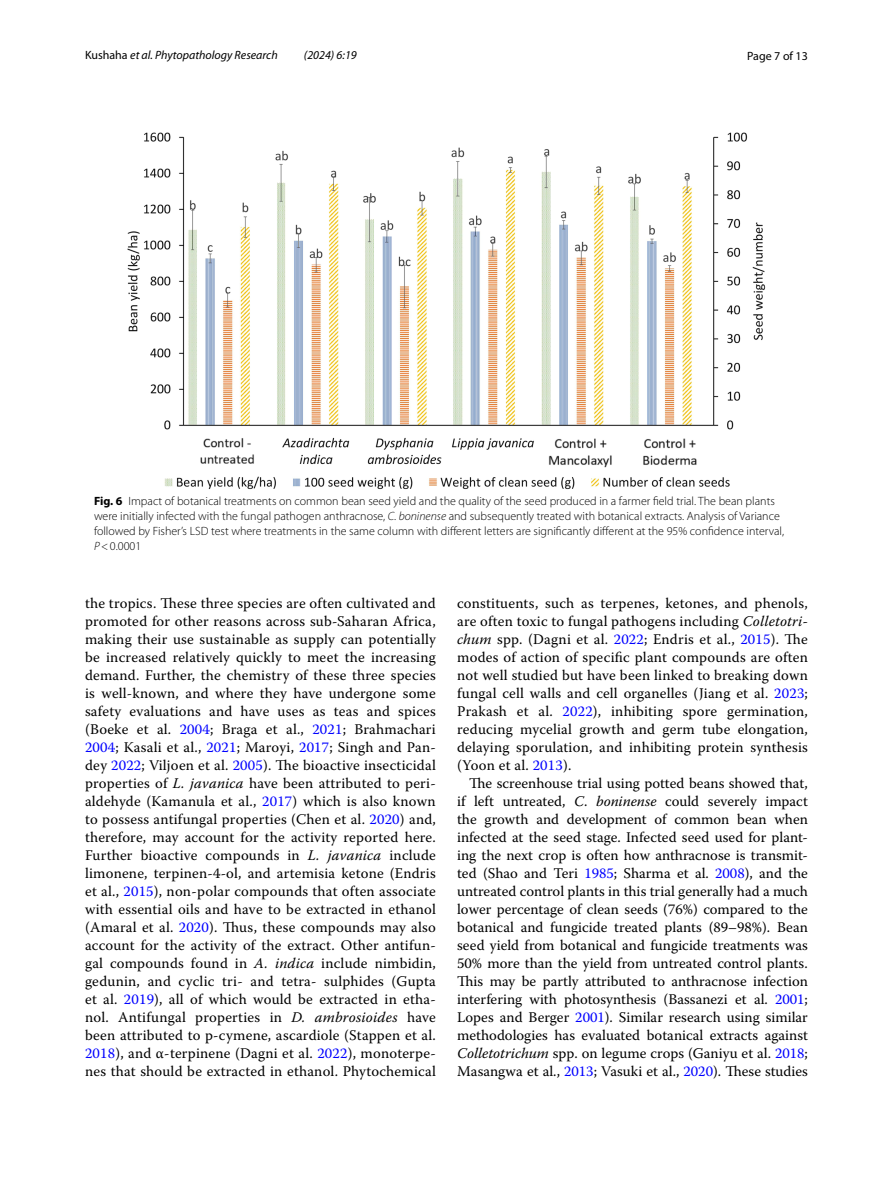
<style>
.page{position:relative;width:893px;height:1187px;background:#fff}
.page>*{position:absolute;margin:0;border:0;box-sizing:border-box;transform-origin:0 0}
.t1{font:14.7px/18px "Warnock Pro";letter-spacing:.015em;color:#000;text-align:justify}
.t2{font:300 12px/15px "Myriad Pro";color:#000}
.t3{font:italic 12px "Myriad Pro";color:#000}
.t4{font:12px "Myriad Pro";color:#000}
.s1{font-style:normal}
.s2{font-weight:700}
.s3{font-style:italic}
.s4{color:#00f}
</style>
<div class="page">
<img style="left:128px;top:133px;width:637px;height:357px">
<p class="t3" style="left:85px;top:48px;width:194px"><span class="s1">Kushaha</span> et al. Phytopathology Research</p>
<p class="t3" style="left:304px;top:48px;width:54px">(2024) 6:19</p>
<p class="t4" style="left:747px;top:48px;width:62px">Page 7 of 13</p>
<p class="t2" style="left:94px;top:493px;width:692px"><span class="s2">Fig. 6</span> Impact of botanical treatments on common bean seed yield and the quality of the seed produced in a farmer field trial. The bean plants were initially infected with the fungal pathogen anthracnose, <span class="s3">C. boninense</span> and subsequently treated with botanical extracts. Analysis of Variance followed by Fisher’s LSD test where treatments in the same column with different letters are significantly different at the 95% confidence interval, <span class="s3">P</span>&lt;0.0001</p>
<p class="t1" style="left:85px;top:593px;width:352px">the tropics. These three species are often cultivated and promoted for other reasons across sub-Saharan Africa, making their use sustainable as supply can potentially be increased relatively quickly to meet the increasing demand. Further, the chemistry of these three species is well-known, and where they have undergone some safety evaluations and have uses as teas and spices (Boeke et al. <span class="s4">2004</span>; Braga et al., <span class="s4">2021</span>; Brahmachari <span class="s4">2004</span>; Kasali et al., <span class="s4">2021</span>; Maroyi, <span class="s4">2017</span>; Singh and Pan&shy;dey <span class="s4">2022</span>; Viljoen et al. <span class="s4">2005</span>). The bioactive insecticidal properties of <span class="s3">L. javanica</span> have been attributed to peri&shy;aldehyde (Kamanula et al., <span class="s4">2017</span>) which is also known to possess antifungal properties (Chen et al. <span class="s4">2020</span>) and, therefore, may account for the activity reported here.<br>Further bioactive compounds in <span class="s3">L. javanica</span> include limonene, terpinen-4-ol, and artemisia ketone (Endris et al., <span class="s4">2015</span>), non-polar compounds that often associate with essential oils and have to be extracted in ethanol (Amaral et al. <span class="s4">2020</span>). Thus, these compounds may also account for the activity of the extract. Other antifun&shy;gal compounds found in <span class="s3">A. indica</span> include nimbidin, gedunin, and cyclic tri- and tetra- sulphides (Gupta et al. <span class="s4">2019</span>), all of which would be extracted in etha&shy;nol. Antifungal properties in <span class="s3">D. ambrosioides</span> have been attributed to p-cymene, ascardiole (Stappen et al.<br><span class="s4">2018</span>), and α-terpinene (Dagni et al. <span class="s4">2022</span>), monoterpe&shy;nes that should be extracted in ethanol. Phytochemical</p>
<p class="t1" style="left:457px;top:593px;width:352px">constituents, such as terpenes, ketones, and phenols, are often toxic to fungal pathogens including <span class="s3">Colletotri&shy;chum</span> spp. (Dagni et al. <span class="s4">2022</span>; Endris et al., <span class="s4">2015</span>). The modes of action of specific plant compounds are often not well studied but have been linked to breaking down fungal cell walls and cell organelles (Jiang et al. <span class="s4">2023</span>; Prakash et al. <span class="s4">2022</span>), inhibiting spore germination, reducing mycelial growth and germ tube elongation, delaying sporulation, and inhibiting protein synthesis (Yoon et al. <span class="s4">2013</span>).</p>
<p class="t1" style="left:457px;top:773px;width:352px;text-indent:12px">The screenhouse trial using potted beans showed that, if left untreated, <span class="s3">C</span>. <span class="s3">boninense</span> could severely impact the growth and development of common bean when infected at the seed stage. Infected seed used for plant&shy;ing the next crop is often how anthracnose is transmit&shy;ted (Shao and Teri <span class="s4">1985</span>; Sharma et al. <span class="s4">2008</span>), and the untreated control plants in this trial generally had a much lower percentage of clean seeds (76%) compared to the botanical and fungicide treated plants (89–98%). Bean seed yield from botanical and fungicide treatments was 50% more than the yield from untreated control plants.<br>This may be partly attributed to anthracnose infection interfering with photosynthesis (Bassanezi et al. <span class="s4">2001</span>; Lopes and Berger <span class="s4">2001</span>). Similar research using similar methodologies has evaluated botanical extracts against <span class="s3">Colletotrichum</span> spp. on legume crops (Ganiyu et al. <span class="s4">2018</span>; Masangwa et al., <span class="s4">2013</span>; Vasuki et al., <span class="s4">2020</span>). These studies</p>
</div>
